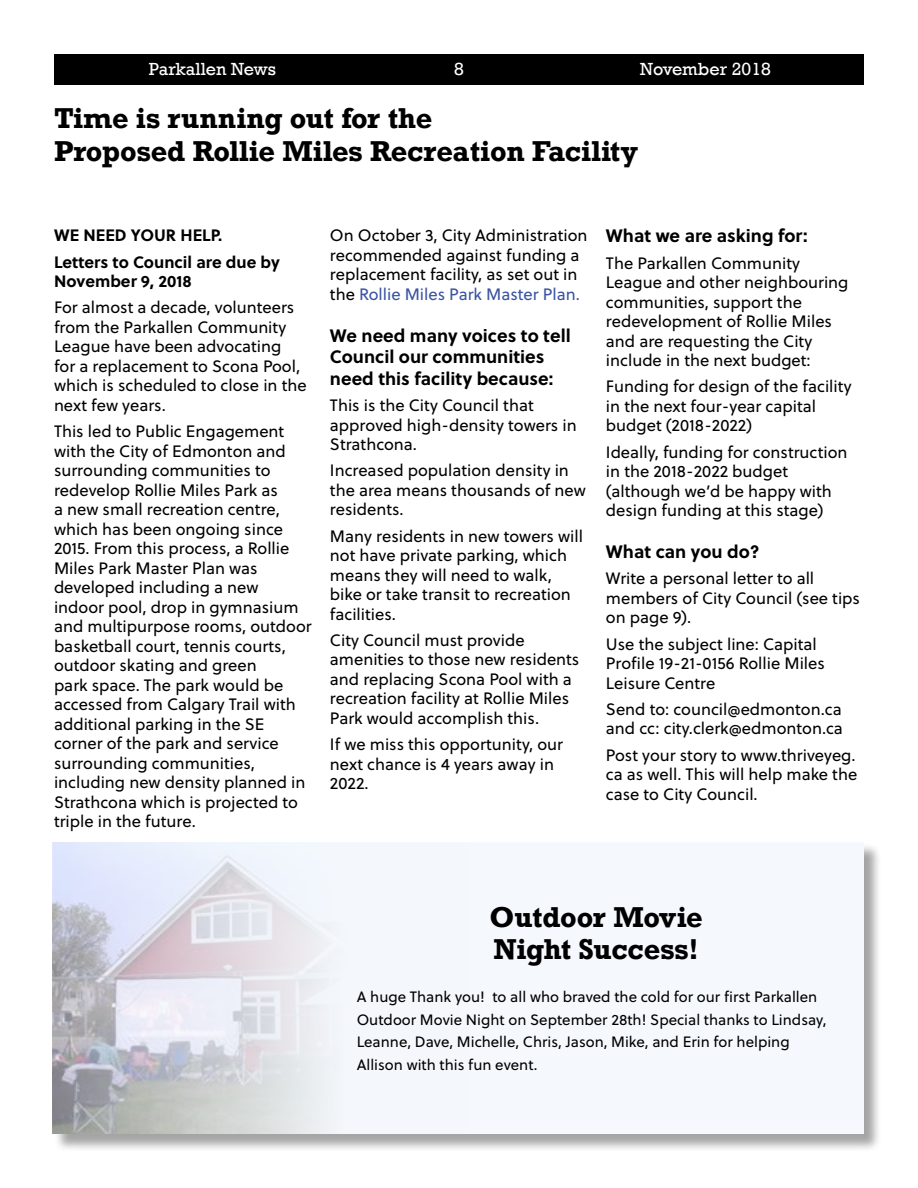
<style>
.page{position:relative;width:918px;height:1188px;background:#fff}
.page>*{position:absolute;margin:0;border:0;box-sizing:border-box;transform-origin:0 0}
.t1{font:700 27px/32.4px "Rockwell";color:#000}
.t2{font:700 18px/21.6px "Soleil";color:#000}
.t3{font:18px "Rockwell";color:#fff}
.t4{font:16.5px/19.5px "Soleil";color:#000}
.t5{font:700 16.5px/26.2px "Soleil";color:#000}
.t6{font:15px/22.5px "Soleil";color:#000}
.s1{color:#3a53a4}
</style>
<div class="page">
<div style="left:54px;top:54px;width:810px;height:31px;background:#000"></div>
<div style="left:54px;top:843px;width:827px;height:308px;background:#000;opacity:.36"></div>
<div style="left:53px;top:842px;width:810px;height:292px;background:#f5f9fd"></div>
<img style="left:53px;top:842px;width:270px;height:292px">
<p class="t3" style="left:149px;top:59px;width:129px">Parkallen News</p>
<p class="t3" style="left:454px;top:59px;width:11px">8</p>
<p class="t3" style="left:640px;top:59px;width:132px">November 2018</p>
<h1 class="t1" style="left:54px;top:102px;width:586px">Time is running out for the<br>Proposed Rollie Miles Recreation Facility</h1>
<p class="t5" style="left:54px;top:222px;width:227px">WE NEED YOUR HELP.<br>Letters to Council are due by</p>
<p class="t5" style="left:54px;top:267px;width:139px">November 9, 2018</p>
<p class="t4" style="left:54px;top:297px;width:254px">For almost a decade, volunteers from the Parkallen Community<br>League have been advocating for a replacement to Scona Pool, which is scheduled to close in the next few years.</p>
<p class="t4" style="left:54px;top:421px;width:259px">This led to Public Engagement with the City of Edmonton and surrounding communities to redevelop Rollie Miles Park as<br>a new small recreation centre, which has been ongoing since<br>2015. From this process, a Rollie<br>Miles Park Master Plan was developed including a new indoor pool, drop in gymnasium and multipurpose rooms, outdoor basketball court, tennis courts, outdoor skating and green<br>park space. The park would be accessed from Calgary Trail with additional parking in the SE corner of the park and service surrounding communities, including new density planned in<br>Strathcona which is projected to triple in the future.</p>
<p class="t4" style="left:330px;top:225px;width:259px">On October 3, City Administration recommended against funding a replacement facility, as set out in the <span class="s1">Rollie Miles Park Master Plan.</span></p>
<p class="t2" style="left:330px;top:324px;width:242px">We need many voices to tell<br>Council our communities need this facility because:</p>
<p class="t4" style="left:330px;top:395px;width:248px">This is the City Council that approved high-density towers in<br>Strathcona.</p>
<p class="t4" style="left:330px;top:460px;width:257px">Increased population density in the area means thousands of new residents.</p>
<p class="t4" style="left:330px;top:526px;width:254px">Many residents in new towers will not have private parking, which means they will need to walk, bike or take transit to recreation facilities.</p>
<p class="t4" style="left:330px;top:630px;width:251px">City Council must provide amenities to those new residents and replacing Scona Pool with a recreation facility at Rollie Miles<br>Park would accomplish this.</p>
<p class="t4" style="left:330px;top:734px;width:235px">If we miss this opportunity, our next chance is 4 years away in<br>2022.</p>
<p class="t2" style="left:606px;top:224px;width:203px">What we are asking for:</p>
<p class="t4" style="left:606px;top:253px;width:244px">The Parkallen Community<br>League and other neighbouring communities, support the redevelopment of Rollie Miles and are requesting the City include in the next budget:</p>
<p class="t4" style="left:606px;top:377px;width:247px">Funding for design of the facility in the next four-year capital budget (2018-2022)</p>
<p class="t4" style="left:606px;top:442px;width:243px">Ideally, funding for construction in the 2018-2022 budget (although we’d be happy with design funding at this stage)</p>
<p class="t2" style="left:606px;top:540px;width:155px">What can you do?</p>
<p class="t4" style="left:606px;top:568px;width:256px">Write a personal letter to all members of City Council (see tips on page 9).</p>
<p class="t4" style="left:606px;top:634px;width:220px">Use the subject line: Capital<br>Profile 19-21-0156 Rollie Miles<br>Leisure Centre</p>
<p class="t4" style="left:606px;top:699px;width:239px">Send to: council@edmonton.ca and cc: city.clerk@edmonton.ca</p>
<p class="t4" style="left:606px;top:745px;width:253px;text-align:justify">Post your story to www.thriveyeg. ca as well. This will help make the case to City Council.</p>
<h1 class="t1" style="left:490px;top:901px;width:215px">Outdoor Movie<br>Night Success!</h1>
<p class="t6" style="left:357px;top:985px;width:471px">A huge Thank you! to all who braved the cold for our first Parkallen Outdoor Movie Night on September 28th! Special thanks to Lindsay, Leanne, Dave, Michelle, Chris, Jason, Mike, and Erin for helping Allison with this fun event.</p>
</div>
